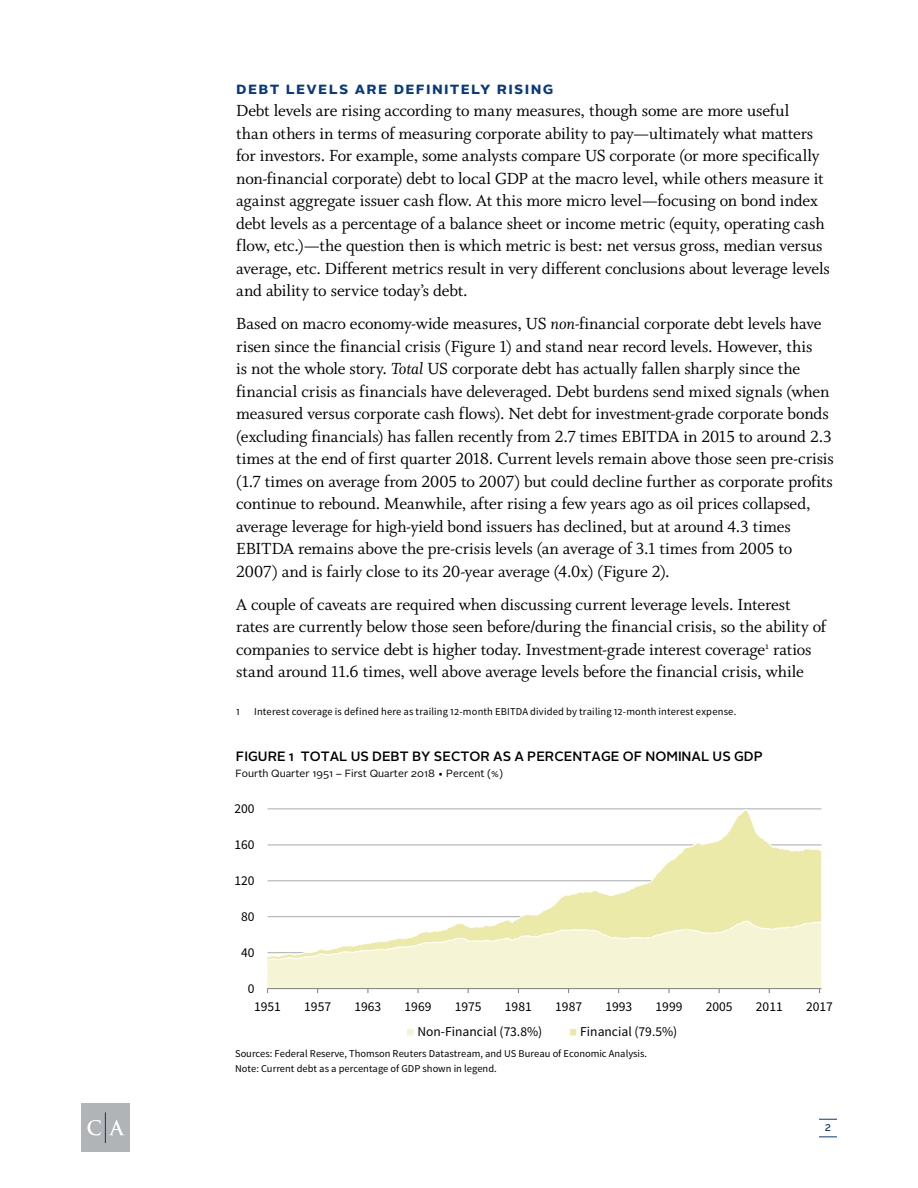
<style>
.page{position:relative;width:918px;height:1188px;background:#fff}
.page>*{position:absolute;margin:0;border:0;box-sizing:border-box;transform-origin:0 0}
.t1{font:18px/22.5px "Whitman";letter-spacing:-.01em;color:#000}
.t2{font:700 16.5px "Alright Sans";letter-spacing:.08em;color:#083981}
.t3{font:13.5px "Source Sans Pro";color:#000}
.t4{font:500 13.5px "Alright Sans";color:#000}
.t5{font:10.5px/15.3px "Source Sans Pro";letter-spacing:.005em;color:#000}
.t6{font:10.5px "Alright Sans";letter-spacing:-.005em;color:#000}
.t7{font:500 9.75px "Alright Sans";color:#083981}
.s1{font-style:italic}
</style>
<div class="page">
<svg style="left:268px;top:809px;width:554px;height:111px"></svg>
<svg style="left:267px;top:920px;width:555px;height:73px"></svg>
<div style="left:407px;top:1028px;width:7px;height:8px;background:#f5f4d4"></div>
<div style="left:406px;top:1028px;width:9px;height:8px;border:1px solid #fff"></div>
<div style="left:569px;top:1028px;width:8px;height:8px;background:#eceaa9"></div>
<div style="left:569px;top:1028px;width:8px;height:8px;border:1px solid #fff"></div>
<div style="left:81px;top:1103px;width:49px;height:49px;background:#b1b4b6"></div>
<svg style="left:87px;top:1120px;width:14px;height:16px"></svg>
<svg style="left:109px;top:1120px;width:15px;height:15px"></svg>
<hr style="left:105px;top:1112px;width:1px;height:31px;background:#083981">
<svg style="left:819px;top:1119px;width:18px;height:1px"></svg>
<svg style="left:819px;top:1137px;width:18px;height:1px"></svg>
<p class="t2" style="left:236px;top:76px;width:319px">Debt Levels Are Definitely Rising</p>
<p class="t1" style="left:236px;top:100px;width:595px">Debt levels are rising according to many measures, though some are more useful<br>than others in terms of measuring corporate ability to pay—ultimately what matters for investors. For example, some analysts compare US corporate (or more specifically non-financial corporate) debt to local GDP at the macro level, while others measure it against aggregate issuer cash flow. At this more micro level—focusing on bond index debt levels as a percentage of a balance sheet or income metric (equity, operating cash flow, etc.)—the question then is which metric is best: net versus gross, median versus average, etc. Different metrics result in very different conclusions about leverage levels and ability to service today’s debt.</p>
<p class="t1" style="left:236px;top:313px;width:599px">Based on macro economy-wide measures, US <span class="s1">non</span>-financial corporate debt levels have risen since the financial crisis (Figure 1) and stand near record levels. However, this<br>is not the whole story. <span class="s1">Total</span> US corporate debt has actually fallen sharply since the financial crisis as financials have deleveraged. Debt burdens send mixed signals (when measured versus corporate cash flows). Net debt for investment-grade corporate bonds (excluding financials) has fallen recently from 2.7 times EBITDA in 2015 to around 2.3 times at the end of first quarter 2018. Current levels remain above those seen pre-crisis (1.7 times on average from 2005 to 2007) but could decline further as corporate profits continue to rebound. Meanwhile, after rising a few years ago as oil prices collapsed, average leverage for high-yield bond issuers has declined, but at around 4.3 times EBITDA remains above the pre-crisis levels (an average of 3.1 times from 2005 to 2007) and is fairly close to its 20-year average (4.0x) (Figure 2).</p>
<p class="t1" style="left:236px;top:593px;width:591px">A couple of caveats are required when discussing current leverage levels. Interest rates are currently below those seen before/during the financial crisis, so the ability of companies to service debt is higher today. Investment-grade interest coverage<sup>1</sup> ratios stand around 11.6 times, well above average levels before the financial crisis, while</p>
<p class="t5" style="left:236px;top:704px;width:5px">1</p>
<p class="t5" style="left:254px;top:704px;width:484px">Interest coverage is defined here as trailing 12-month EBITDA divided by trailing 12-month interest expense.</p>
<p class="t4" style="left:236px;top:747px;width:528px">FIGURE 1 TOTAL US DEBT BY SECTOR AS A PERCENTAGE OF NOMINAL US GDP</p>
<p class="t6" style="left:235px;top:766px;width:269px">Fourth Quarter 1951 – First Quarter 2018 • Percent (%)</p>
<p class="t3" style="left:234px;top:800px;width:22px">200</p>
<p class="t3" style="left:234px;top:836px;width:22px">160</p>
<p class="t3" style="left:234px;top:872px;width:22px">120</p>
<p class="t3" style="left:241px;top:908px;width:15px">80</p>
<p class="t3" style="left:241px;top:944px;width:15px">40</p>
<p class="t3" style="left:248px;top:980px;width:8px">0</p>
<p class="t3" style="left:254px;top:998px;width:28px">1951</p>
<p class="t3" style="left:304px;top:998px;width:28px">1957</p>
<p class="t3" style="left:354px;top:998px;width:28px">1963</p>
<p class="t3" style="left:405px;top:998px;width:28px">1969</p>
<p class="t3" style="left:455px;top:998px;width:28px">1975</p>
<p class="t3" style="left:505px;top:998px;width:28px">1981</p>
<p class="t3" style="left:555px;top:998px;width:28px">1987</p>
<p class="t3" style="left:605px;top:998px;width:28px">1993</p>
<p class="t3" style="left:656px;top:998px;width:28px">1999</p>
<p class="t3" style="left:706px;top:998px;width:28px">2005</p>
<p class="t3" style="left:756px;top:998px;width:28px">2011</p>
<p class="t3" style="left:806px;top:998px;width:28px">2017</p>
<p class="t3" style="left:417px;top:1023px;width:126px">Non-Financial (73.8%)</p>
<p class="t3" style="left:580px;top:1023px;width:99px">Financial (79.5%)</p>
<p class="t5" style="left:235px;top:1046px;width:413px">Sources: Federal Reserve, Thomson Reuters Datastream, and US Bureau of Economic Analysis.<br>Note: Current debt as a percentage of GDP shown in legend.</p>
<p class="t7" style="left:825px;top:1121px;width:8px">2</p>
</div>
